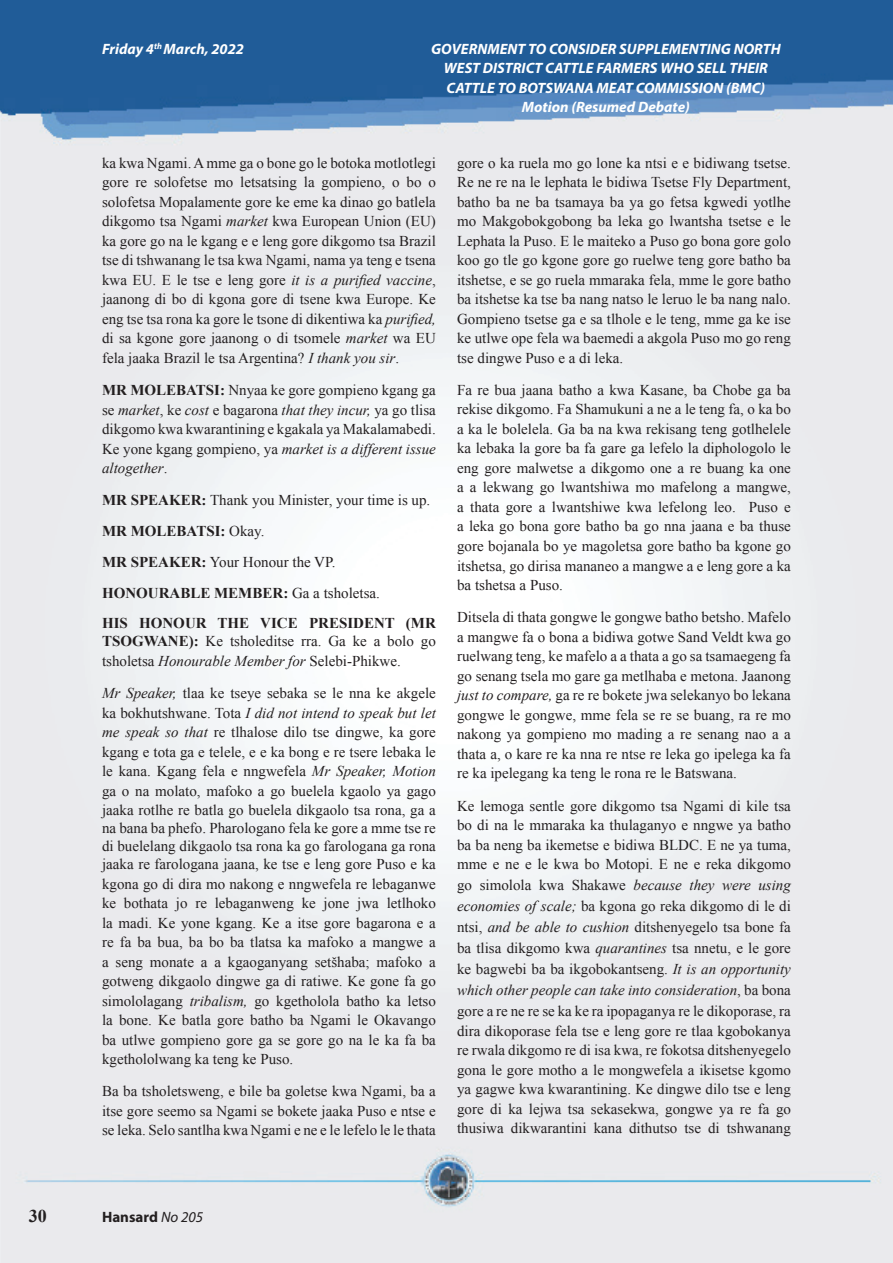
<style>
.page{position:relative;width:893px;height:1263px;background:#fff}
.page>*{position:absolute;margin:0;border:0;box-sizing:border-box;transform-origin:0 0}
.t1{font:700 18px "Times New Roman";color:#231f20}
.t2{font:15px/19.5px "Times New Roman";color:#231f20;text-align:justify}
.t3{font:italic 700 15px/19.5px "Myriad Pro";color:#fff;text-align:center}
.t4{font:700 15px/30.8px "Times New Roman";color:#231f20}
.t5{font:700 15px "Myriad Pro";color:#231f20}
.s1{font-style:italic}
.s2{font-weight:700}
.s3{font-weight:400}
.s4{font-weight:400;font-style:italic}
</style>
<div class="page">
<img style="left:0;top:0;width:893px;height:1263px">
<p class="t3" style="left:102px;top:38px;width:143px">Friday 4<sup>th</sup> March, 2022</p>
<p class="t3" style="left:431px;top:38px;width:351px">GOVERNMENT TO CONSIDER SUPPLEMENTING NORTH WEST DISTRICT CATTLE FARMERS WHO SELL THEIR CATTLE TO BOTSWANA MEAT COMMISSION (BMC)<br>Motion (Resumed Debate)</p>
<p class="t2" style="left:102px;top:153px;width:335px">ka kwa Ngami. A mme ga o bone go le botoka motlotlegi gore re solofetse mo letsatsing la gompieno, o bo o solofetsa Mopalamente gore ke eme ka dinao go batlela dikgomo tsa Ngami <span class="s1">market</span> kwa European Union (EU) ka gore go na le kgang e e leng gore dikgomo tsa Brazil tse di tshwanang le tsa kwa Ngami, nama ya teng e tsena kwa EU. E le tse e leng gore <span class="s1">it is a purified vaccine</span>, jaanong di bo di kgona gore di tsene kwa Europe. Ke eng tse tsa rona ka gore le tsone di dikentiwa ka <span class="s1">purified, </span>di sa kgone gore jaanong o di tsomele <span class="s1">market</span> wa EU fela jaaka Brazil le tsa Argentina? <span class="s1">I thank you sir</span>.</p>
<p class="t2" style="left:102px;top:380px;width:335px"><span class="s2">MR MOLEBATSI:</span> Nnyaa ke gore gompieno kgang ga se <span class="s1">market</span>, ke <span class="s1">cost</span> e bagarona <span class="s1">that they incur,</span> ya go tlisa dikgomo kwa kwarantining e kgakala ya Makalamabedi.<br>Ke yone kgang gompieno, ya <span class="s1">market is a different issue altogether</span>.</p>
<p class="t4" style="left:102px;top:484px;width:335px">MR SPEAKER: <span class="s3">Thank you Minister, your time is up.<br></span>MR MOLEBATSI: <span class="s3">Okay.<br></span>MR SPEAKER: <span class="s3">Your Honour the VP.<br></span>HONOURABLE MEMBER: <span class="s3">Ga a tsholetsa.<br></span>HIS HONOUR THE VICE PRESIDENT (MR</p>
<p class="t2" style="left:102px;top:631px;width:335px"><span class="s2">TSOGWANE):</span> Ke tsholeditse rra. Ga ke a bolo go tsholetsa <span class="s1">Honourable Member for</span> Selebi-Phikwe.</p>
<p class="t2" style="left:102px;top:683px;width:335px"><span class="s1">Mr Speaker,</span> tlaa ke tseye sebaka se le nna ke akgele ka bokhutshwane. Tota <span class="s1">I did not intend to speak but let me speak so that</span> re tlhalose dilo tse dingwe, ka gore kgang e tota ga e telele, e e ka bong e re tsere lebaka le le kana. Kgang fela e nngwefela <span class="s1">Mr Speaker, Motion </span>ga o na molato, mafoko a go buelela kgaolo ya gago jaaka rotlhe re batla go buelela dikgaolo tsa rona, ga a</p>
<p class="t2" style="left:102px;top:819px;width:335px;line-height:18px">na bana ba phefo. Pharologano fela ke gore a mme tse re di buelelang dikgaolo tsa rona ka go farologana ga rona jaaka re farologana jaana, ke tse e leng gore Puso e ka</p>
<p class="t2" style="left:102px;top:873px;width:335px">kgona go di dira mo nakong e nngwefela re lebaganwe ke bothata jo re lebaganweng ke jone jwa letlhoko la madi. Ke yone kgang. Ke a itse gore bagarona e a re fa ba bua, ba bo ba tlatsa ka mafoko a mangwe a a seng monate a a kgaoganyang setšhaba; mafoko a gotweng dikgaolo dingwe ga di ratiwe. Ke gone fa go simololagang <span class="s1">tribalism,</span> go kgetholola batho ka letso la bone. Ke batla gore batho ba Ngami le Okavango ba utlwe gompieno gore ga se gore go na le ka fa ba kgethololwang ka teng ke Puso.</p>
<p class="t2" style="left:102px;top:1081px;width:335px">Ba ba tsholetsweng, e bile ba goletse kwa Ngami, ba a itse gore seemo sa Ngami se bokete jaaka Puso e ntse e se leka. Selo santlha kwa Ngami e ne e le lefelo le le thata</p>
<p class="t2" style="left:457px;top:153px;width:335px">gore o ka ruela mo go lone ka ntsi e e bidiwang tsetse.<br>Re ne re na le lephata le bidiwa Tsetse Fly Department, batho ba ne ba tsamaya ba ya go fetsa kgwedi yotlhe mo Makgobokgobong ba leka go lwantsha tsetse e le Lephata la Puso. E le maiteko a Puso go bona gore golo koo go tle go kgone gore go ruelwe teng gore batho ba itshetse, e se go ruela mmaraka fela, mme le gore batho ba itshetse ka tse ba nang natso le leruo le ba nang nalo.<br>Gompieno tsetse ga e sa tlhole e le teng, mme ga ke ise ke utlwe ope fela wa baemedi a akgola Puso mo go reng tse dingwe Puso e a di leka.</p>
<p class="t2" style="left:457px;top:380px;width:335px">Fa re bua jaana batho a kwa Kasane, ba Chobe ga ba rekise dikgomo. Fa Shamukuni a ne a le teng fa, o ka bo a ka le bolelela. Ga ba na kwa rekisang teng gotlhelele ka lebaka la gore ba fa gare ga lefelo la diphologolo le eng gore malwetse a dikgomo one a re buang ka one a a lekwang go lwantshiwa mo mafelong a mangwe, a thata gore a lwantshiwe kwa lefelong leo. Puso e a leka go bona gore batho ba go nna jaana e ba thuse gore bojanala bo ye magoletsa gore batho ba kgone go itshetsa, go dirisa mananeo a mangwe a e leng gore a ka ba tshetsa a Puso.</p>
<p class="t2" style="left:457px;top:607px;width:335px">Ditsela di thata gongwe le gongwe batho betsho. Mafelo a mangwe fa o bona a bidiwa gotwe Sand Veldt kwa go ruelwang teng, ke mafelo a a thata a go sa tsamaegeng fa go senang tsela mo gare ga metlhaba e metona. Jaanong <span class="s1">just to compare,</span> ga re re bokete jwa selekanyo bo lekana gongwe le gongwe, mme fela se re se buang, ra re mo nakong ya gompieno mo mading a re senang nao a a thata a, o kare re ka nna re ntse re leka go ipelega ka fa re ka ipelegang ka teng le rona re le Batswana.</p>
<p class="t2" style="left:457px;top:795px;width:335px">Ke lemoga sentle gore dikgomo tsa Ngami di kile tsa bo di na le mmaraka ka thulaganyo e nngwe ya batho ba ba neng ba ikemetse e bidiwa BLDC. E ne ya tuma, mme e ne e le kwa bo Motopi. E ne e reka dikgomo</p>
<p class="t2" style="left:457px;top:874px;width:335px;line-height:21px">go simolola kwa Shakawe <span class="s1">because they were using economies of scale;</span> ba kgona go reka dikgomo di le di ntsi, <span class="s1">and be able to cushion</span> ditshenyegelo tsa bone fa ba tlisa dikgomo kwa <span class="s1">quarantines</span> tsa nnetu, e le gore ke bagwebi ba ba ikgobokantseng. <span class="s1">It is an opportunity which other people can take into consideration</span>, ba bona gore a re ne re se ka ke ra ipopaganya re le dikoporase, ra</p>
<p class="t2" style="left:457px;top:1020px;width:335px">dira dikoporase fela tse e leng gore re tlaa kgobokanya re rwala dikgomo re di isa kwa, re fokotsa ditshenyegelo gona le gore motho a le mongwefela a ikisetse kgomo ya gagwe kwa kwarantining. Ke dingwe dilo tse e leng gore di ka lejwa tsa sekasekwa, gongwe ya re fa go thusiwa dikwarantini kana dithutso tse di tshwanang</p>
<p class="t1" style="left:29px;top:1203px;width:19px">30</p>
<p class="t5" style="left:102px;top:1207px;width:103px">Hansard <span class="s4">No 205</span></p>
</div>
